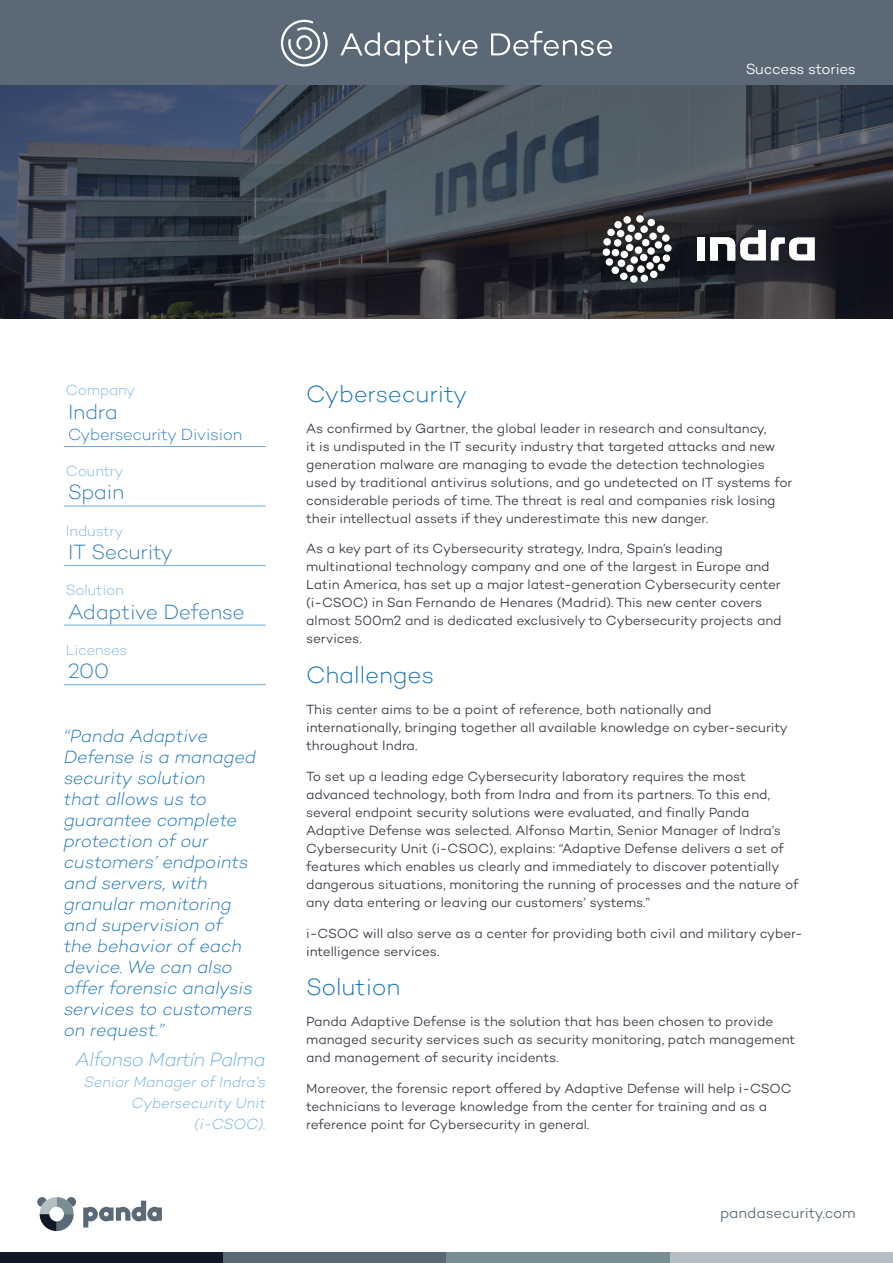
<style>
.page{position:relative;width:893px;height:1263px;background:#fff}
.page>*{position:absolute;margin:0;border:0;box-sizing:border-box;transform-origin:0 0}
.Titles{font:200 24px "Campton";letter-spacing:-.005em;color:#0f6eb8}
.Company_details{font:200 21px "Campton";letter-spacing:-.02em;color:#2677bd}
.Testimonial{font:italic 200 19.5px "Campton";letter-spacing:-.025em;color:#6cacdd}
.Testimonial-2{font:italic 200 18px/21px "Campton";letter-spacing:-.005em;color:#0f6eb8}
.Company_details-2{font:200 16.5px "Campton";letter-spacing:-.02em;color:#2677bd}
.Testimonial-3{font:italic 200 15px/21px "Campton";letter-spacing:-.005em;color:#6cacdd;text-align:right}
.Company_details-3{font:200 15px "Campton";letter-spacing:-.02em;color:#7ab2e0}
.t1{font:300 15px "Campton";color:#5a6975}
.t2{font:300 15px "Campton";letter-spacing:-.02em;color:#fff}
.t3{font:300 13.5px/18px "Campton";letter-spacing:-.005em;color:#353742}
</style>
<div class="page">
<svg style="left:0;top:85px;width:893px;height:234px"></svg>
<div style="left:0;top:0;width:893px;height:85px;background:#5a6975"></div>
<svg style="left:37px;top:1197px;width:39px;height:34px"></svg>
<svg style="left:83px;top:1201px;width:79px;height:26px"></svg>
<div style="left:223px;top:1252px;width:223px;height:11px;background:#5a6975"></div>
<div style="left:0;top:1252px;width:223px;height:11px;background:#111725"></div>
<div style="left:446px;top:1252px;width:224px;height:11px;background:#798e94"></div>
<div style="left:670px;top:1252px;width:223px;height:11px;background:#b5bec3"></div>
<svg style="left:281px;top:20px;width:331px;height:47px"></svg>
<hr style="left:64px;top:446px;width:202px;height:1px;background:#6cacdd">
<hr style="left:64px;top:506px;width:202px;height:1px;background:#6cacdd">
<hr style="left:64px;top:565px;width:202px;height:1px;background:#6cacdd">
<hr style="left:64px;top:625px;width:202px;height:1px;background:#6cacdd">
<hr style="left:64px;top:684px;width:202px;height:1px;background:#6cacdd">
<div style="left:697px;top:237px;width:8px;height:24px;background:#fff"></div>
<svg style="left:710px;top:230px;width:105px;height:31px"></svg>
<div style="left:664px;top:244px;width:8px;height:8px;background:#fff;border-radius:50%"></div>
<div style="left:663px;top:254px;width:7px;height:8px;background:#fff;border-radius:50%"></div>
<div style="left:653px;top:256px;width:7px;height:7px;background:#fff;border-radius:50%"></div>
<div style="left:647px;top:247px;width:8px;height:8px;background:#fff;border-radius:50%"></div>
<div style="left:655px;top:241px;width:7px;height:8px;background:#fff;border-radius:50%"></div>
<div style="left:662px;top:234px;width:8px;height:8px;background:#fff;border-radius:50%"></div>
<div style="left:657px;top:225px;width:7px;height:8px;background:#fff;border-radius:50%"></div>
<div style="left:647px;top:219px;width:8px;height:7px;background:#fff;border-radius:50%"></div>
<div style="left:636px;top:215px;width:8px;height:8px;background:#fff;border-radius:50%"></div>
<div style="left:640px;top:225px;width:8px;height:8px;background:#fff;border-radius:50%"></div>
<div style="left:649px;top:233px;width:8px;height:7px;background:#fff;border-radius:50%"></div>
<div style="left:642px;top:239px;width:7px;height:7px;background:#fff;border-radius:50%"></div>
<div style="left:634px;top:233px;width:8px;height:7px;background:#fff;border-radius:50%"></div>
<div style="left:627px;top:225px;width:8px;height:7px;background:#fff;border-radius:50%"></div>
<div style="left:623px;top:216px;width:8px;height:8px;background:#fff;border-radius:50%"></div>
<div style="left:614px;top:221px;width:8px;height:7px;background:#fff;border-radius:50%"></div>
<div style="left:607px;top:229px;width:8px;height:7px;background:#fff;border-radius:50%"></div>
<div style="left:617px;top:230px;width:7px;height:7px;background:#fff;border-radius:50%"></div>
<div style="left:625px;top:235px;width:8px;height:7px;background:#fff;border-radius:50%"></div>
<div style="left:635px;top:246px;width:7px;height:8px;background:#fff;border-radius:50%"></div>
<div style="left:626px;top:244px;width:7px;height:7px;background:#fff;border-radius:50%"></div>
<div style="left:614px;top:239px;width:7px;height:8px;background:#fff;border-radius:50%"></div>
<div style="left:603px;top:238px;width:8px;height:8px;background:#fff;border-radius:50%"></div>
<div style="left:603px;top:248px;width:7px;height:8px;background:#fff;border-radius:50%"></div>
<div style="left:612px;top:249px;width:7px;height:7px;background:#fff;border-radius:50%"></div>
<div style="left:620px;top:251px;width:8px;height:7px;background:#fff;border-radius:50%"></div>
<div style="left:630px;top:256px;width:8px;height:8px;background:#fff;border-radius:50%"></div>
<div style="left:640px;top:254px;width:7px;height:7px;background:#fff;border-radius:50%"></div>
<div style="left:646px;top:262px;width:8px;height:8px;background:#fff;border-radius:50%"></div>
<div style="left:658px;top:264px;width:7px;height:7px;background:#fff;border-radius:50%"></div>
<div style="left:650px;top:271px;width:7px;height:7px;background:#fff;border-radius:50%"></div>
<div style="left:637px;top:265px;width:8px;height:8px;background:#fff;border-radius:50%"></div>
<div style="left:626px;top:265px;width:8px;height:7px;background:#fff;border-radius:50%"></div>
<div style="left:618px;top:259px;width:7px;height:8px;background:#fff;border-radius:50%"></div>
<div style="left:606px;top:258px;width:7px;height:8px;background:#fff;border-radius:50%"></div>
<div style="left:611px;top:267px;width:8px;height:7px;background:#fff;border-radius:50%"></div>
<div style="left:620px;top:273px;width:8px;height:7px;background:#fff;border-radius:50%"></div>
<div style="left:630px;top:275px;width:8px;height:8px;background:#fff;border-radius:50%"></div>
<div style="left:641px;top:275px;width:7px;height:7px;background:#fff;border-radius:50%"></div>
<p class="t2" style="left:746px;top:60px;width:112px">Success stories</p>
<p class="Company_details-3" style="left:66px;top:381px;width:71px">Company</p>
<p class="Company_details" style="left:68px;top:399px;width:51px">Indra</p>
<p class="Company_details-2" style="left:68px;top:424px;width:176px">Cybersecurity Division</p>
<p class="Company_details-3" style="left:66px;top:462px;width:59px">Country</p>
<p class="Company_details" style="left:68px;top:479px;width:58px">Spain</p>
<p class="Company_details-3" style="left:66px;top:521px;width:59px">Industry</p>
<p class="Company_details" style="left:68px;top:539px;width:107px">IT Security</p>
<p class="Company_details-3" style="left:66px;top:581px;width:59px">Solution</p>
<p class="Company_details" style="left:68px;top:598px;width:178px">Adaptive Defense</p>
<p class="Company_details-3" style="left:66px;top:640px;width:63px">Licenses</p>
<p class="Company_details" style="left:68px;top:658px;width:43px">200</p>
<p class="Testimonial-2" style="left:64px;top:725px;width:194px">“Panda Adaptive<br>Defense is a managed security solution<br>that allows us to guarantee complete protection of our customers’ endpoints and servers, with granular monitoring and supervision of<br>the behavior of each device. We can also offer forensic analysis services to customers on request.”</p>
<p class="Testimonial" style="left:76px;top:1047px;width:192px">Alfonso Martín Palma</p>
<p class="Testimonial-3" style="left:84px;top:1071px;width:183px">Senior Manager of Indra’s<br>Cybersecurity Unit (i-CSOC).</p>
<p class="Titles" style="left:306px;top:379px;width:163px">Cybersecurity</p>
<p class="t3" style="left:306px;top:419px;width:488px">As confirmed by Gartner, the global leader in research and consultancy,<br>it is undisputed in the IT security industry that targeted attacks and new generation malware are managing to evade the detection technologies used by traditional antivirus solutions, and go undetected on IT systems for considerable periods of time. The threat is real and companies risk losing their intellectual assets if they underestimate this new danger.</p>
<p class="t3" style="left:306px;top:540px;width:477px">As a key part of its Cybersecurity strategy, Indra, Spain’s leading multinational technology company and one of the largest in Europe and Latin America, has set up a major latest-generation Cybersecurity center (i-CSOC) in San Fernando de Henares (Madrid). This new center covers almost 500m2 and is dedicated exclusively to Cybersecurity projects and services.</p>
<p class="Titles" style="left:306px;top:660px;width:130px">Challenges</p>
<p class="t3" style="left:306px;top:700px;width:483px">This center aims to be a point of reference, both nationally and internationally, bringing together all available knowledge on cyber-security throughout Indra.</p>
<p class="t3" style="left:306px;top:767px;width:494px">To set up a leading edge Cybersecurity laboratory requires the most advanced technology, both from Indra and from its partners. To this end, several endpoint security solutions were evaluated, and finally Panda Adaptive Defense was selected. Alfonso Martin, Senior Manager of Indra’s Cybersecurity Unit (i-CSOC), explains: “Adaptive Defense delivers a set of features which enables us clearly and immediately to discover potentially dangerous situations, monitoring the running of processes and the nature of any data entering or leaving our customers’ systems.”</p>
<p class="t3" style="left:306px;top:924px;width:498px">i-CSOC will also serve as a center for providing both civil and military cyber&shy;intelligence services.</p>
<p class="Titles" style="left:306px;top:972px;width:96px">Solution</p>
<p class="t3" style="left:306px;top:1012px;width:491px">Panda Adaptive Defense is the solution that has been chosen to provide managed security services such as security monitoring, patch management and management of security incidents.</p>
<p class="t3" style="left:306px;top:1079px;width:487px">Moreover, the forensic report offered by Adaptive Defense will help i-CSOC technicians to leverage knowledge from the center for training and as a reference point for Cybersecurity in general.</p>
<p class="t1" style="left:720px;top:1203px;width:137px">pandasecurity.com</p>
</div>
